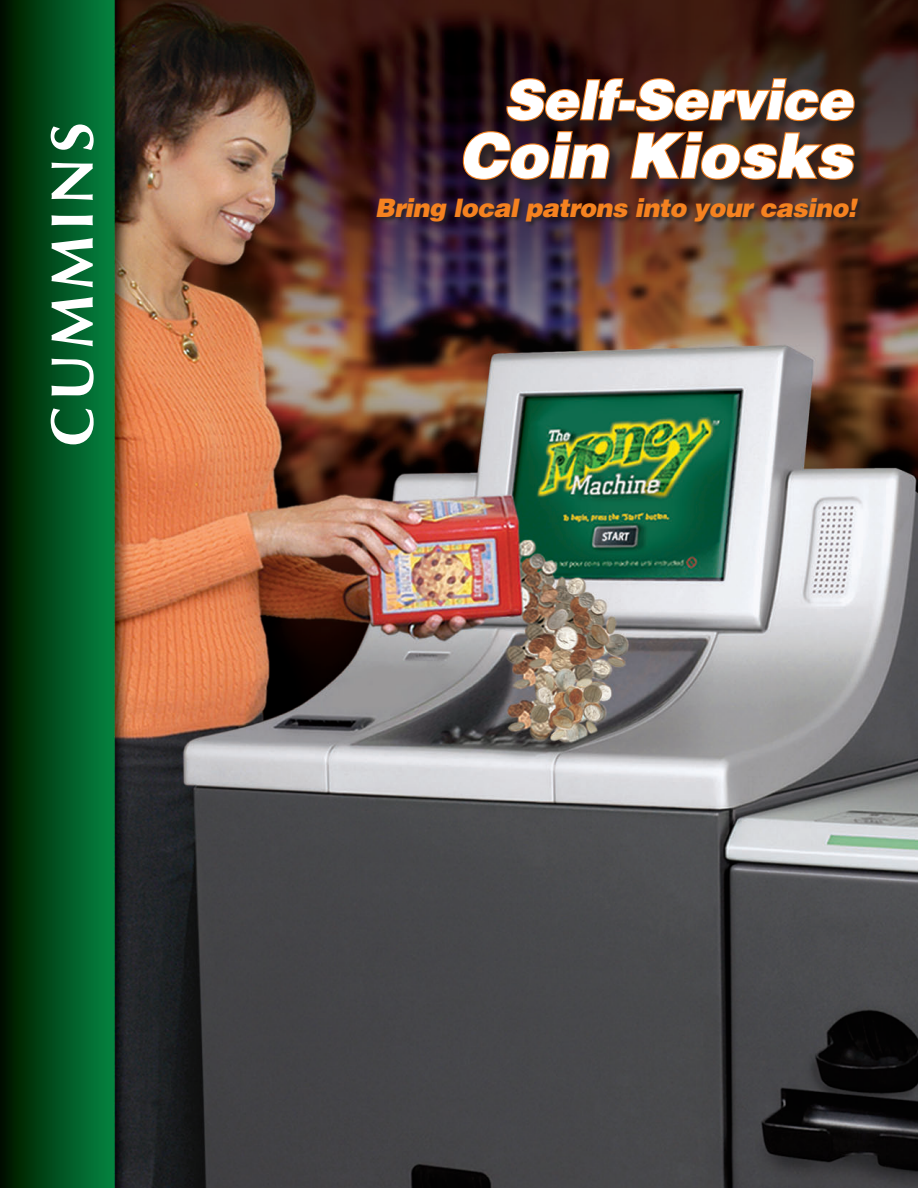
<style>
.page{position:relative;width:918px;height:1188px;background:#fff}
.page>*{position:absolute;margin:0;border:0;box-sizing:border-box;transform-origin:0 0}
.t1{font:italic 900 61.5px "Helvetica";letter-spacing:-.01em;color:#fff}
.t2{font:700 60px "Optima";letter-spacing:.095em;color:#fff}
.t3{font:italic 900 54px "Helvetica";letter-spacing:-.01em;color:#fff}
.t4{font:italic 900 25.5px "Helvetica";letter-spacing:-.025em;color:#f58220}
</style>
<div class="page">
<img style="left:0;top:0;width:918px;height:1188px">
<div style="left:462px;top:78px;width:406px;height:116px;background:#231f20;opacity:.75"></div>
<svg style="left:506px;top:77px;width:349px;height:45px;background:#5f361c"></svg>
<svg style="left:459px;top:130px;width:153px;height:51px;background:#502b1f"></svg>
<svg style="left:629px;top:130px;width:228px;height:51px;background:#62381e"></svg>
<div style="left:376px;top:198px;width:488px;height:30px;background:#231f20;opacity:.75"></div>
<p class="t2" style="left:37px;top:447px;width:326px;rotate:-90deg">CUMMINS</p>
<p class="t3" style="left:504px;top:64px;width:351px">Self-Service</p>
<p class="t1" style="left:459px;top:115px;width:395px">Coin Kiosks</p>
<p class="t4" style="left:375px;top:191px;width:483px">Bring local patrons into your casino!</p>
</div>
